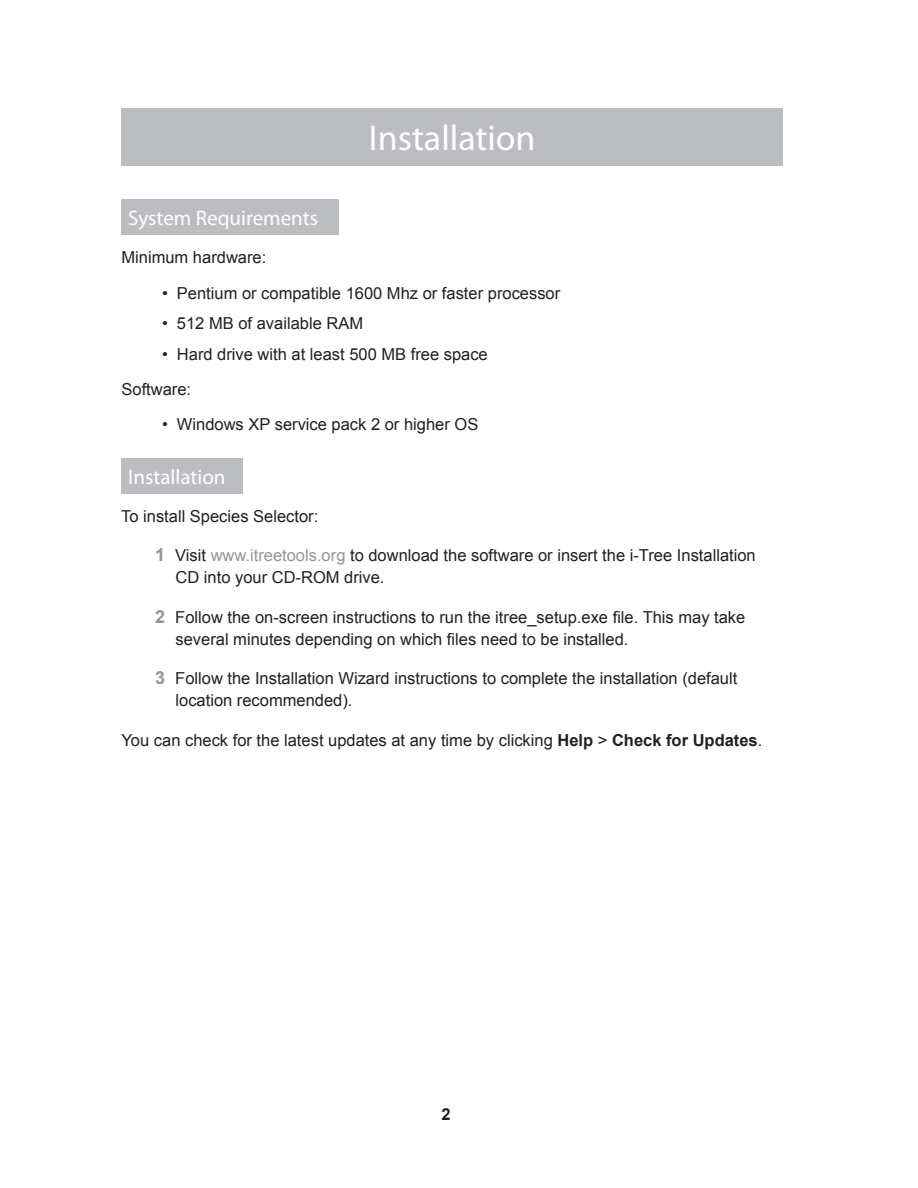
<style>
.page{position:relative;width:918px;height:1188px;background:#fff}
.page>*{position:absolute;margin:0;border:0;box-sizing:border-box;transform-origin:0 0}
.Heading_1{font:36px "Myriad Pro";color:#fff}
.t1{font:21px "Myriad Pro";color:#fff}
.Numbers_list{font:16.5px/21.8px "Arial";color:#231f20}
.Body_text{font:16.5px "Arial";color:#231f20}
.Bullet_list{font:16.5px "Arial";color:#231f20}
.Bullet_list_last{font:16.5px "Arial";color:#231f20}
.Heading_3{font:16.5px "Arial";color:#231f20}
.t2{font:700 16.5px "Arial";color:#231f20}
.s1{font-weight:700;font-size:18px;color:#939598}
.s2{color:#939598}
.s3{font-weight:700}
</style>
<div class="page">
<div style="left:122px;top:199px;width:217px;height:36px;background:#bcbdc0"></div>
<div style="left:122px;top:458px;width:121px;height:36px;background:#bcbdc0"></div>
<div style="left:122px;top:108px;width:661px;height:57px;background:#bcbdc0"></div>
<p class="Heading_1" style="left:369px;top:116px;width:168px">Installation</p>
<p class="t1" style="left:128px;top:205px;width:191px">System Requirements</p>
<p class="Heading_3" style="left:122px;top:247px;width:146px">Minimum hardware:</p>
<p class="Bullet_list" style="left:162px;top:282px;width:400px">• Pentium or compatible 1600 Mhz or faster processor</p>
<p class="Bullet_list" style="left:162px;top:313px;width:203px">• 512 MB of available RAM</p>
<p class="Bullet_list_last" style="left:162px;top:343px;width:327px">• Hard drive with at least 500 MB free space</p>
<p class="Body_text" style="left:122px;top:379px;width:71px">Software:</p>
<p class="Bullet_list" style="left:162px;top:414px;width:318px">• Windows XP service pack 2 or higher OS</p>
<p class="t1" style="left:128px;top:464px;width:99px">Installation</p>
<p class="Body_text" style="left:121px;top:505px;width:199px">To install Species Selector:</p>
<p class="Numbers_list" style="left:176px;top:545px;width:582px;text-indent:-20px"><span class="s1">1</span> Visit <span class="s2">www.itreetools.org</span> to download the software or insert the i-Tree Installation<br>CD into your CD-ROM drive.</p>
<p class="Numbers_list" style="left:176px;top:606px;width:571px;text-indent:-20px"><span class="s1">2</span> Follow the on-screen instructions to run the itree_setup.exe file. This may take several minutes depending on which files need to be installed.</p>
<p class="Numbers_list" style="left:176px;top:668px;width:563px;text-indent:-20px"><span class="s1">3</span> Follow the Installation Wizard instructions to complete the installation (default location recommended).</p>
<p class="Body_text" style="left:122px;top:729px;width:642px">You can check for the latest updates at any time by clicking <span class="s3">Help</span> &gt; <span class="s3">Check for Updates</span>.</p>
<p class="t2" style="left:442px;top:1104px;width:11px">2</p>
</div>
